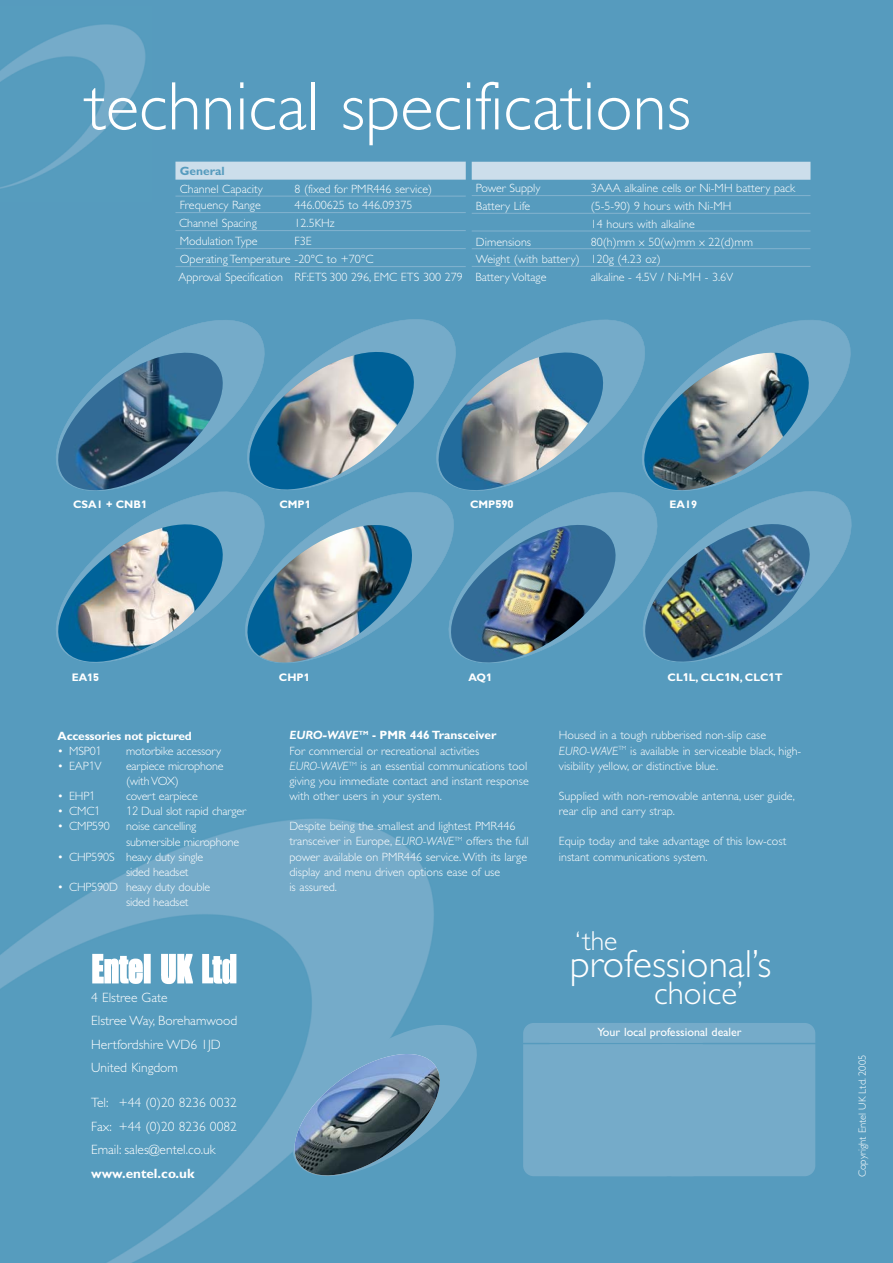
<style>
.page{position:relative;width:893px;height:1263px;background:#fff}
.page>*{position:absolute;margin:0;border:0;box-sizing:border-box;transform-origin:0 0}
.t1{font:300 69px "Gill Sans";color:#fff}
.t2{font:300 39.45px "Gill Sans";color:#fff}
.t3{font:300 32.85px "Gill Sans";color:#fff}
.t4{font:300 27.6px "Gill Sans";color:#fff}
.t5{font:300 13.5px/23.4px "Gill Sans";color:#fff}
.t6{font:700 13.5px "Gill Sans";color:#fff}
.t7{font:300 12px/15.1px "Gill Sans";color:#fff}
.t8{font:12px "Gill Sans";color:#fff}
.t9{font:700 12px "Gill Sans";letter-spacing:-.015em;color:#fff}
.t10{font:700 12px "Gill Sans";color:#569bbe}
.t11{font:700 10.95px "Gill Sans";color:#fff}
.t12{font:300 10.5px "Gill Sans";color:#fff}
.s1{font-family:"DIN";font-weight:900;font-size:10.5px}
.s2{font-family:"DIN";font-weight:900}
.s3{font-family:"DIN"}
.s4{font-weight:700;font-style:italic}
.s5{font-weight:700}
.s6{font-style:italic}
</style>
<div class="page">
<div style="left:0;top:0;width:892px;height:1263px;background:#569bbe"></div>
<img style="left:0;top:819px;width:434px;height:444px">
<img style="left:0;top:24px;width:146px;height:165px">
<div style="left:175px;top:162px;width:291px;height:18px;background:#ccdeeb"></div>
<hr style="left:175px;top:196px;width:291px;height:1px;background:#83b3cf">
<hr style="left:175px;top:212px;width:291px;height:1px;background:#83b3cf">
<hr style="left:175px;top:230px;width:291px;height:1px;background:#83b3cf">
<hr style="left:175px;top:248px;width:291px;height:1px;background:#83b3cf">
<hr style="left:175px;top:266px;width:291px;height:1px;background:#83b3cf">
<div style="left:471px;top:162px;width:339px;height:18px;background:#ccdeeb"></div>
<hr style="left:471px;top:195px;width:339px;height:1px;background:#83b3cf">
<hr style="left:471px;top:213px;width:339px;height:1px;background:#83b3cf">
<hr style="left:471px;top:231px;width:339px;height:1px;background:#83b3cf">
<hr style="left:471px;top:248px;width:339px;height:1px;background:#83b3cf">
<hr style="left:471px;top:266px;width:339px;height:1px;background:#83b3cf">
<svg style="left:149px;top:320px;width:85px;height:97px"></svg>
<img style="left:56px;top:344px;width:176px;height:136px">
<svg style="left:234px;top:319px;width:189px;height:97px"></svg>
<svg style="left:423px;top:319px;width:205px;height:98px"></svg>
<svg style="left:239px;top:343px;width:189px;height:137px"></svg>
<img style="left:428px;top:343px;width:185px;height:137px">
<svg style="left:628px;top:320px;width:223px;height:97px"></svg>
<img style="left:633px;top:343px;width:186px;height:136px">
<svg style="left:64px;top:480px;width:168px;height:35px"></svg>
<svg style="left:232px;top:480px;width:203px;height:110px"></svg>
<svg style="left:56px;top:515px;width:366px;height:148px"></svg>
<img style="left:237px;top:516px;width:185px;height:147px">
<svg style="left:435px;top:480px;width:194px;height:109px"></svg>
<img style="left:440px;top:516px;width:186px;height:147px">
<svg style="left:629px;top:479px;width:223px;height:109px"></svg>
<img style="left:634px;top:515px;width:186px;height:147px">
<div style="left:72px;top:498px;width:79px;height:16px;background:#569bbe"></div>
<svg style="left:281px;top:1014px;width:196px;height:173px"></svg>
<img style="left:285px;top:1046px;width:164px;height:135px">
<div style="left:144px;top:954px;width:7px;height:29px;background:#fff"></div>
<svg style="left:161px;top:954px;width:32px;height:30px"></svg>
<svg style="left:202px;top:954px;width:34px;height:30px"></svg>
<svg style="left:92px;top:954px;width:51px;height:30px"></svg>
<div style="left:523px;top:1023px;width:292px;height:153px;background:#75abc9"></div>
<h1 class="t1" style="left:85px;top:82px;width:607px">technical specifications</h1>
<p class="t10" style="left:180px;top:167px;width:46px">General</p>
<p class="t7" style="left:180px;top:183px;width:84px">Channel Capacity</p>
<p class="t7" style="left:294px;top:183px;width:139px">8 (fixed for PMR446 service)</p>
<p class="t7" style="left:180px;top:199px;width:83px">Frequency Range</p>
<p class="t7" style="left:294px;top:199px;width:119px">446.00625 to 446.09375</p>
<p class="t7" style="left:179px;top:217px;width:79px">Channel Spacing</p>
<p class="t7" style="left:294px;top:217px;width:41px">12.5KHz</p>
<p class="t7" style="left:180px;top:235px;width:79px">Modulation Type</p>
<p class="t7" style="left:476px;top:182px;width:66px">Power Supply</p>
<p class="t7" style="left:591px;top:182px;width:206px">3AAA alkaline cells or Ni-MH battery pack</p>
<p class="t7" style="left:476px;top:200px;width:56px">Battery Life</p>
<p class="t7" style="left:591px;top:199px;width:142px;line-height:17.7px">(5-5-90) 9 hours with Ni-MH<br>14 hours with alkaline</p>
<p class="t7" style="left:476px;top:235px;width:57px">Dimensions</p>
<p class="t7" style="left:178px;top:234px;width:286px;line-height:18px;text-indent:116px">F3E<br>Operating Temperature -20°C to +70°C<br>Approval Specification RF:ETS 300 296, EMC ETS 300 279</p>
<p class="t7" style="left:475px;top:234px;width:279px;line-height:17.7px;text-indent:115px">80(h)mm x 50(w)mm x 22(d)mm<br>Weight (with battery) 120g (4.23 oz)<br>Battery Voltage</p>
<p class="t7" style="left:591px;top:271px;width:144px">alkaline - 4.5V / Ni-MH - 3.6V</p>
<p class="t11" style="left:73px;top:500px;width:75px">CSA1 + CNB<span class="s1">1</span></p>
<p class="t11" style="left:279px;top:500px;width:33px">CMP<span class="s1">1</span></p>
<p class="t11" style="left:470px;top:500px;width:45px">CMP<span class="s2">590</span></p>
<p class="t11" style="left:669px;top:500px;width:29px">EA19</p>
<p class="t11" style="left:72px;top:674px;width:29px">EA<span class="s1">15</span></p>
<p class="t9" style="left:57px;top:731px;width:136px">Accessories not pictured</p>
<p class="t7" style="left:57px;top:744px;width:46px">• MSP0<span class="s3">1</span></p>
<p class="t7" style="left:126px;top:744px;width:97px">motorbike accessory</p>
<p class="t7" style="left:57px;top:760px;width:46px">• EAP<span class="s3">1</span>V</p>
<p class="t7" style="left:126px;top:760px;width:99px">earpiece microphone (with VOX)</p>
<p class="t7" style="left:57px;top:790px;width:39px">• EHP<span class="s3">1</span></p>
<p class="t7" style="left:126px;top:790px;width:73px">covert earpiece</p>
<p class="t7" style="left:57px;top:805px;width:44px">• CMC<span class="s3">1</span></p>
<p class="t7" style="left:126px;top:805px;width:122px"><span class="s3">12</span> Dual slot rapid charger</p>
<p class="t7" style="left:57px;top:820px;width:54px">• CMP590</p>
<p class="t7" style="left:126px;top:820px;width:115px">noise cancelling submersible microphone</p>
<p class="t7" style="left:126px;top:850px;width:79px;text-indent:-68px">• CHP590S heavy duty single sided headset</p>
<p class="t7" style="left:126px;top:881px;width:86px;text-indent:-68px">• CHP590D heavy duty double sided headset</p>
<p class="t5" style="left:91px;top:987px;width:148px">4 Elstree Gate<br>Elstree Way, Borehamwood<br>Hertfordshire WD6 1JD<br>United Kingdom</p>
<p class="t5" style="left:91px;top:1093px;width:147px;text-align:justify">Tel: +44 (0)20 8236 0032<br>Fax: +44 (0)20 8236 0082<br>Email: sales@entel.co.uk</p>
<p class="t6" style="left:91px;top:1168px;width:105px">www.entel.co.uk</p>
<p class="t11" style="left:279px;top:674px;width:32px">CHP<span class="s1">1</span></p>
<p class="t11" style="left:468px;top:673px;width:25px">AQ<span class="s1">1</span></p>
<p class="t11" style="left:667px;top:673px;width:116px">CL<span class="s2">1</span>L, CLC<span class="s2">1</span>N, CLC<span class="s2">1</span>T</p>
<p class="t7" style="left:289px;top:729px;width:241px"><span class="s4">EURO-WAVE</span><sup>TM</sup> <span class="s5">- PMR 446 Transceiver<br></span>For commercial or recreational activities <span class="s6">EURO-WAVE</span><sup>TM</sup> is an essential communications tool giving you immediate contact and instant response with other users in your system.</p>
<p class="t7" style="left:289px;top:820px;width:241px">Despite being the smallest and lightest PMR446 transceiver in Europe, <span class="s6">EURO-WAVE</span><sup>TM</sup> offers the full power available on PMR446 service.With its large display and menu driven options ease of use<br>is assured.</p>
<p class="t7" style="left:559px;top:729px;width:244px">Housed in a tough rubberised non-slip case<br><span class="s6">EURO-WAVE</span><sup>TM</sup> is available in serviceable black, high&shy;visibility yellow, or distinctive blue.</p>
<p class="t7" style="left:559px;top:790px;width:238px">Supplied with non-removable antenna, user guide, rear clip and carry strap.</p>
<p class="t7" style="left:559px;top:835px;width:229px">Equip today and take advantage of this low-cost instant communications system.</p>
<h3 class="t4" style="left:575px;top:932px;width:44px">‘the</h3>
<h2 class="t2" style="left:569px;top:950px;width:203px">professional’s</h2>
<h3 class="t3" style="left:654px;top:982px;width:90px">choice’</h3>
<p class="t8" style="left:597px;top:1028px;width:146px">Your local professional dealer</p>
<p class="t12" style="left:858px;top:1177px;width:124px;rotate:-90deg">Copyright Entel UK Ltd. 2005</p>
</div>
